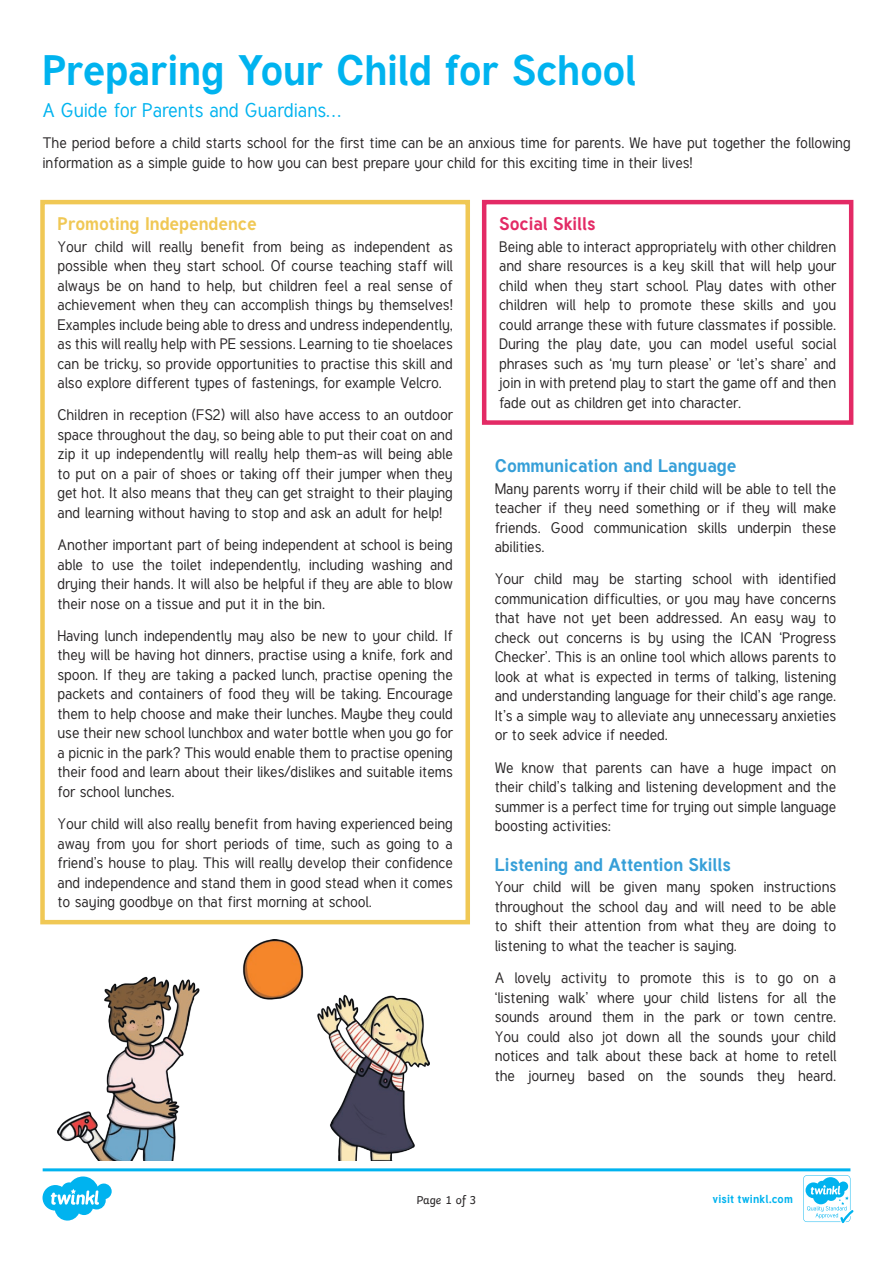
<style>
.page{position:relative;width:893px;height:1263px;background:#fff}
.page>*{position:absolute;margin:0;border:0;box-sizing:border-box;transform-origin:0 0}
.Heading_1{font:700 42px "Tuffy";letter-spacing:-.005em;color:#00b3ef}
.Adult_Body_Copy{font:19.5px "Tuffy";color:#00b3ef}
.Heading_4{font:700 18px "Tuffy";color:#369fd8}
.Heading_4-2{font:700 18px "Tuffy";color:#f0c855}
.Heading_4-3{font:700 18px "Tuffy";color:#e32a65}
.Adult_Body_Copy-2{font:15px/19.5px "Tuffy";color:#282526;text-align:justify}
.Page_Numbers{font:12px "Twinkl";letter-spacing:-.005em;color:#282526}
.t1{font:700 11.4px "Tuffy";letter-spacing:.015em;color:#00b3ef}
</style>
<div class="page">
<div style="left:40px;top:200px;width:430px;height:724px;border:4px solid #f0c855"></div>
<div style="left:482px;top:200px;width:371px;height:225px;border:4px solid #e32a65"></div>
<img style="left:58px;top:939px;width:371px;height:222px">
<svg style="left:43px;top:1168px;width:810px;height:55px"></svg>
<p class="Heading_1" style="left:42px;top:37px;width:595px">Preparing Your Child for School</p>
<p class="Adult_Body_Copy" style="left:42px;top:98px;width:302px">A Guide for Parents and Guardians…</p>
<p class="Adult_Body_Copy-2" style="left:42px;top:133px;width:810px">The period before a child starts school for the first time can be an anxious time for parents. We have put together the following information as a simple guide to how you can best prepare your child for this exciting time in their lives!</p>
<p class="Heading_4-2" style="left:58px;top:209px;width:201px">Promoting Independence</p>
<p class="Adult_Body_Copy-2" style="left:58px;top:237px;width:397px">Your child will really benefit from being as independent as possible when they start school. Of course teaching staff will always be on hand to help, but children feel a real sense of achievement when they can accomplish things by themselves!<br>Examples include being able to dress and undress independently, as this will really help with PE sessions. Learning to tie shoelaces can be tricky, so provide opportunities to practise this skill and also explore different types of fastenings, for example Velcro.</p>
<p class="Adult_Body_Copy-2" style="left:58px;top:405px;width:397px">Children in reception (FS2) will also have access to an outdoor space throughout the day, so being able to put their coat on and zip it up independently will really help them-as will being able to put on a pair of shoes or taking off their jumper when they get hot. It also means that they can get straight to their playing and learning without having to stop and ask an adult for help!</p>
<p class="Adult_Body_Copy-2" style="left:58px;top:535px;width:397px">Another important part of being independent at school is being able to use the toilet independently, including washing and drying their hands. It will also be helpful if they are able to blow their nose on a tissue and put it in the bin.</p>
<p class="Adult_Body_Copy-2" style="left:58px;top:626px;width:397px">Having lunch independently may also be new to your child. If they will be having hot dinners, practise using a knife, fork and spoon. If they are taking a packed lunch, practise opening the packets and containers of food they will be taking. Encourage them to help choose and make their lunches. Maybe they could use their new school lunchbox and water bottle when you go for a picnic in the park? This would enable them to practise opening their food and learn about their likes/dislikes and suitable items for school lunches.</p>
<p class="Adult_Body_Copy-2" style="left:58px;top:814px;width:397px">Your child will also really benefit from having experienced being away from you for short periods of time, such as going to a friend’s house to play. This will really develop their confidence and independence and stand them in good stead when it comes to saying goodbye on that first morning at school.</p>
<p class="Heading_4-3" style="left:499px;top:209px;width:98px">Social Skills</p>
<p class="Adult_Body_Copy-2" style="left:499px;top:237px;width:339px">Being able to interact appropriately with other children and share resources is a key skill that will help your child when they start school. Play dates with other children will help to promote these skills and you could arrange these with future classmates if possible.<br>During the play date, you can model useful social phrases such as ‘my turn please’ or ‘let’s share’ and join in with pretend play to start the game off and then fade out as children get into character.</p>
<p class="Heading_4" style="left:495px;top:451px;width:243px">Communication and Language</p>
<p class="Adult_Body_Copy-2" style="left:495px;top:479px;width:343px">Many parents worry if their child will be able to tell the teacher if they need something or if they will make friends. Good communication skills underpin these abilities.</p>
<p class="Adult_Body_Copy-2" style="left:495px;top:570px;width:343px">Your child may be starting school with identified communication difficulties, or you may have concerns that have not yet been addressed. An easy way to check out concerns is by using the ICAN ‘Progress Checker’. This is an online tool which allows parents to look at what is expected in terms of talking, listening and understanding language for their child’s age range.<br>It’s a simple way to alleviate any unnecessary anxieties or to seek advice if needed.</p>
<p class="Adult_Body_Copy-2" style="left:495px;top:758px;width:343px">We know that parents can have a huge impact on their child’s talking and listening development and the summer is a perfect time for trying out simple language boosting activities:</p>
<p class="Heading_4" style="left:495px;top:850px;width:238px">Listening and Attention Skills</p>
<p class="Adult_Body_Copy-2" style="left:495px;top:877px;width:343px">Your child will be given many spoken instructions throughout the school day and will need to be able to shift their attention from what they are doing to listening to what the teacher is saying.</p>
<p class="Adult_Body_Copy-2" style="left:495px;top:968px;width:343px">A lovely activity to promote this is to go on a ‘listening walk’ where your child listens for all the sounds around them in the park or town centre.<br>You could also jot down all the sounds your child notices and talk about these back at home to retell the journey based on the sounds they heard.</p>
<p class="Page_Numbers" style="left:416px;top:1191px;width:62px">Page 1 of 3</p>
<p class="t1" style="left:712px;top:1190px;width:82px">visit twinkl.com</p>
</div>
